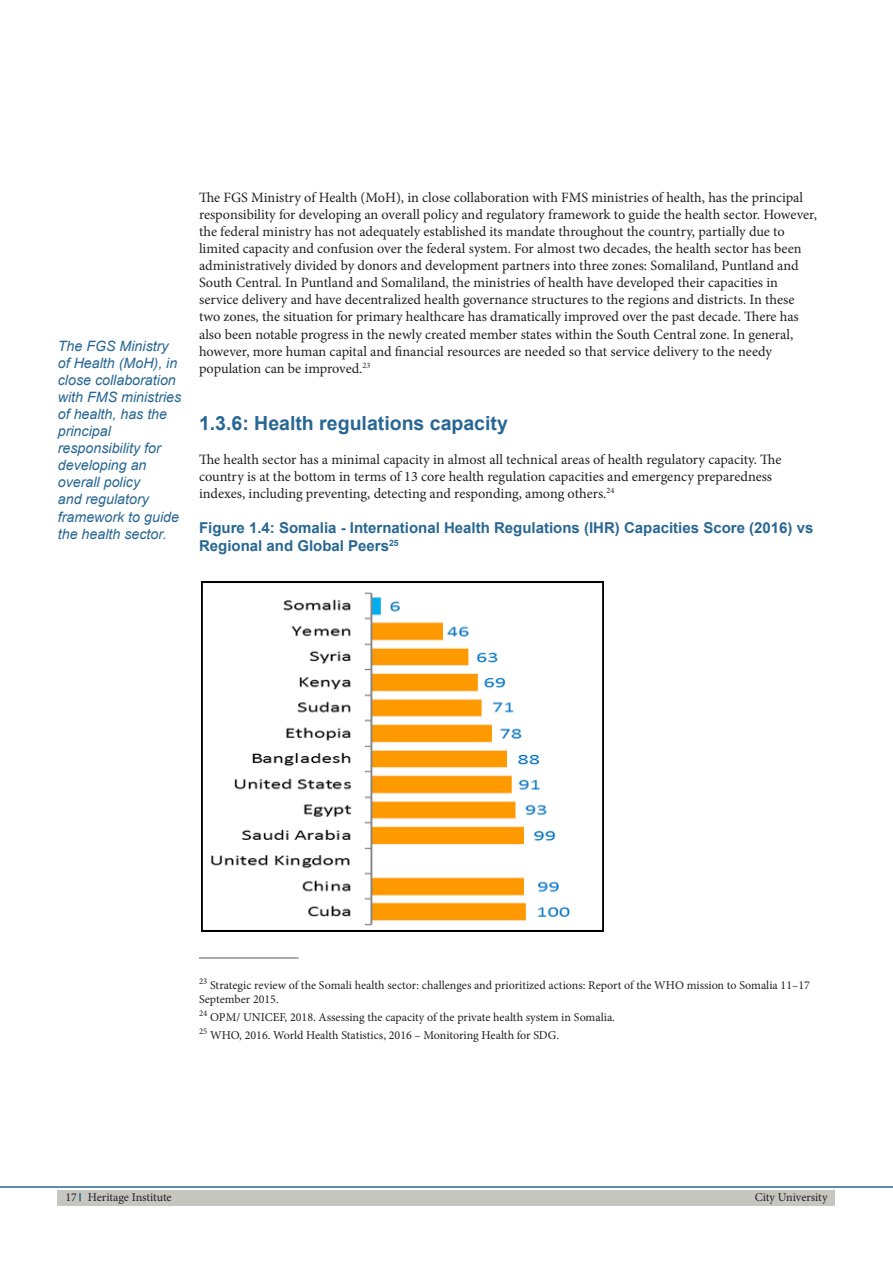
<style>
.page{position:relative;width:893px;height:1263px;background:#fff}
.page>*{position:absolute;margin:0;border:0;box-sizing:border-box;transform-origin:0 0}
.t1{font:700 19.5px "Arial";color:#286793}
.t2{font:700 15px "Arial";color:#286793}
.t3{font:14.25px/17.1px "Minion Pro";color:#231f20}
.t4{font:italic 14.25px/17.1px "Arial";color:#286793}
.t5{font:12px/14.4px "Minion Pro";color:#231f20}
</style>
<div class="page">
<div style="left:58px;top:1190px;width:777px;height:16px;background:#c6c6c0"></div>
<hr style="left:0;top:1186px;width:893px;height:2px;background:#286793">
<svg style="left:79px;top:1193px;width:2px;height:8px"></svg>
<hr style="left:199px;top:957px;width:99px;height:2px;background:#90918e">
<img style="left:202px;top:582px;width:402px;height:349px">
<p class="t4" style="left:58px;top:337px;width:125px">The FGS Ministry of Health (MoH), in close collaboration with FMS ministries of health, has the principal</p>
<p class="t4" style="left:58px;top:440px;width:104px">responsibility for</p>
<p class="t4" style="left:58px;top:457px;width:123px">developing an overall policy<br>and regulatory framework to guide the health sector.</p>
<p class="t3" style="left:199px;top:189px;width:619px">The FGS Ministry of Health (MoH), in close collaboration with FMS ministries of health, has the principal responsibility for developing an overall policy and regulatory framework to guide the health sector. However, the federal ministry has not adequately established its mandate throughout the country, partially due to</p>
<p class="t3" style="left:199px;top:240px;width:604px">limited capacity and confusion over the federal system. For almost two decades, the health sector has been</p>
<p class="t3" style="left:199px;top:257px;width:601px">administratively divided by donors and development partners into three zones: Somaliland, Puntland and<br>South Central. In Puntland and Somaliland, the ministries of health have developed their capacities in</p>
<p class="t3" style="left:199px;top:291px;width:597px">service delivery and have decentralized health governance structures to the regions and districts. In these</p>
<p class="t3" style="left:199px;top:308px;width:601px">two zones, the situation for primary healthcare has dramatically improved over the past decade. There has also been notable progress in the newly created member states within the South Central zone. In general,</p>
<p class="t3" style="left:199px;top:343px;width:575px">however, more human capital and financial resources are needed so that service delivery to the needy</p>
<p class="t3" style="left:199px;top:360px;width:173px">population can be improved.<sup>23</sup></p>
<p class="t1" style="left:199px;top:410px;width:310px">1.3.6: Health regulations capacity</p>
<p class="t3" style="left:199px;top:451px;width:584px">The health sector has a minimal capacity in almost all technical areas of health regulatory capacity. The</p>
<p class="t3" style="left:199px;top:468px;width:575px">country is at the bottom in terms of 13 core health regulation capacities and emergency preparedness</p>
<p class="t3" style="left:199px;top:485px;width:417px">indexes, including preventing, detecting and responding, among others.<sup>24</sup></p>
<p class="t2" style="left:199px;top:518px;width:616px">Figure 1.4: Somalia - International Health Regulations (IHR) Capacities Score (2016) vs</p>
<p class="t2" style="left:199px;top:536px;width:201px">Regional and Global Peers<sup>25</sup></p>
<p class="t5" style="left:199px;top:978px;width:612px"><sup>23</sup> Strategic review of the Somali health sector: challenges and prioritized actions: Report of the WHO mission to Somalia 11–17<br>September 2015.</p>
<p class="t5" style="left:199px;top:1010px;width:418px"><sup>24</sup> OPM/ UNICEF, 2018. Assessing the capacity of the private health system in Somalia.</p>
<p class="t5" style="left:199px;top:1028px;width:362px"><sup>25</sup> WHO, 2016. World Health Statistics, 2016 – Monitoring Health for SDG.</p>
<p class="t5" style="left:65px;top:1190px;width:108px">17 Heritage Institute</p>
<p class="t5" style="left:755px;top:1190px;width:74px">City University</p>
</div>
